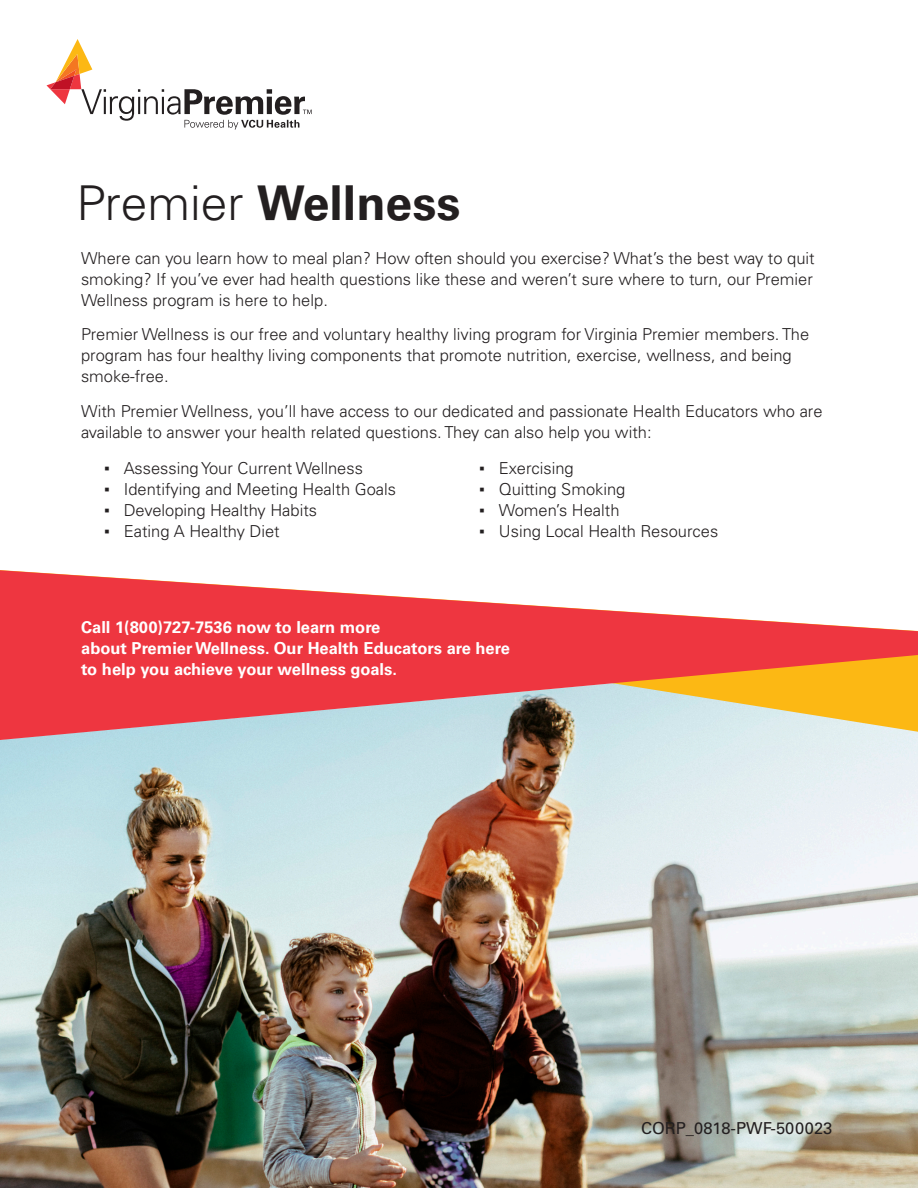
<style>
.page{position:relative;width:918px;height:1188px;background:#fff}
.page>*{position:absolute;margin:0;border:0;box-sizing:border-box;transform-origin:0 0}
.t1{font:700 48px "Univers LT Std";color:#231f20}
.t2{font:300 16.5px/21px "Univers LT Std";color:#231f20}
.t3{font:700 16.5px/21px "Univers LT Std";color:#fff}
.t4{font:16.5px "Univers LT Std";color:#231f20}
.s1{font-weight:300}
.s2{font-family:"Arial";font-weight:400}
</style>
<div class="page">
<img style="left:0;top:740px;width:918px;height:448px">
<svg style="left:47px;top:39px;width:265px;height:91px"></svg>
<svg style="left:0;top:570px;width:918px;height:170px;fill:#ee3640"></svg>
<p class="t1" style="left:76px;top:174px;width:385px"><span class="s1">Premier</span> Wellness</p>
<p class="t2" style="left:81px;top:247px;width:735px;text-align:justify">Where can you learn how to meal plan? How often should you exercise? What’s the best way to quit smoking? If you’ve ever had health questions like these and weren’t sure where to turn, our Premier Wellness program is here to help.</p>
<p class="t2" style="left:81px;top:324px;width:730px">Premier Wellness is our free and voluntary healthy living program for Virginia Premier members. The program has four healthy living components that promote nutrition, exercise, wellness, and being smoke-free.</p>
<p class="t2" style="left:81px;top:400px;width:743px">With Premier Wellness, you’ll have access to our dedicated and passionate Health Educators who are available to answer your health related questions. They can also help you with:</p>
<p class="t2" style="left:104px;top:458px;width:260px"><span class="s2">▪</span> Assessing Your Current Wellness</p>
<p class="t2" style="left:104px;top:479px;width:293px"><span class="s2">▪</span> Identifying and Meeting Health Goals</p>
<p class="t2" style="left:104px;top:500px;width:214px"><span class="s2">▪</span> Developing Healthy Habits</p>
<p class="t2" style="left:104px;top:521px;width:177px"><span class="s2">▪</span> Eating A Healthy Diet</p>
<p class="t2" style="left:479px;top:458px;width:96px"><span class="s2">▪</span> Exercising</p>
<p class="t2" style="left:479px;top:479px;width:148px"><span class="s2">▪</span> Quitting Smoking</p>
<p class="t2" style="left:479px;top:500px;width:142px"><span class="s2">▪</span> Women’s Health</p>
<p class="t2" style="left:479px;top:521px;width:241px"><span class="s2">▪</span> Using Local Health Resources</p>
<p class="t3" style="left:81px;top:617px;width:430px">Call 1(800)727-7536 now to learn more<br>about Premier Wellness. Our Health Educators are here to help you achieve your wellness goals.</p>
<p class="t4" style="left:641px;top:1118px;width:193px">CORP_0818-PWF-500023</p>
</div>
